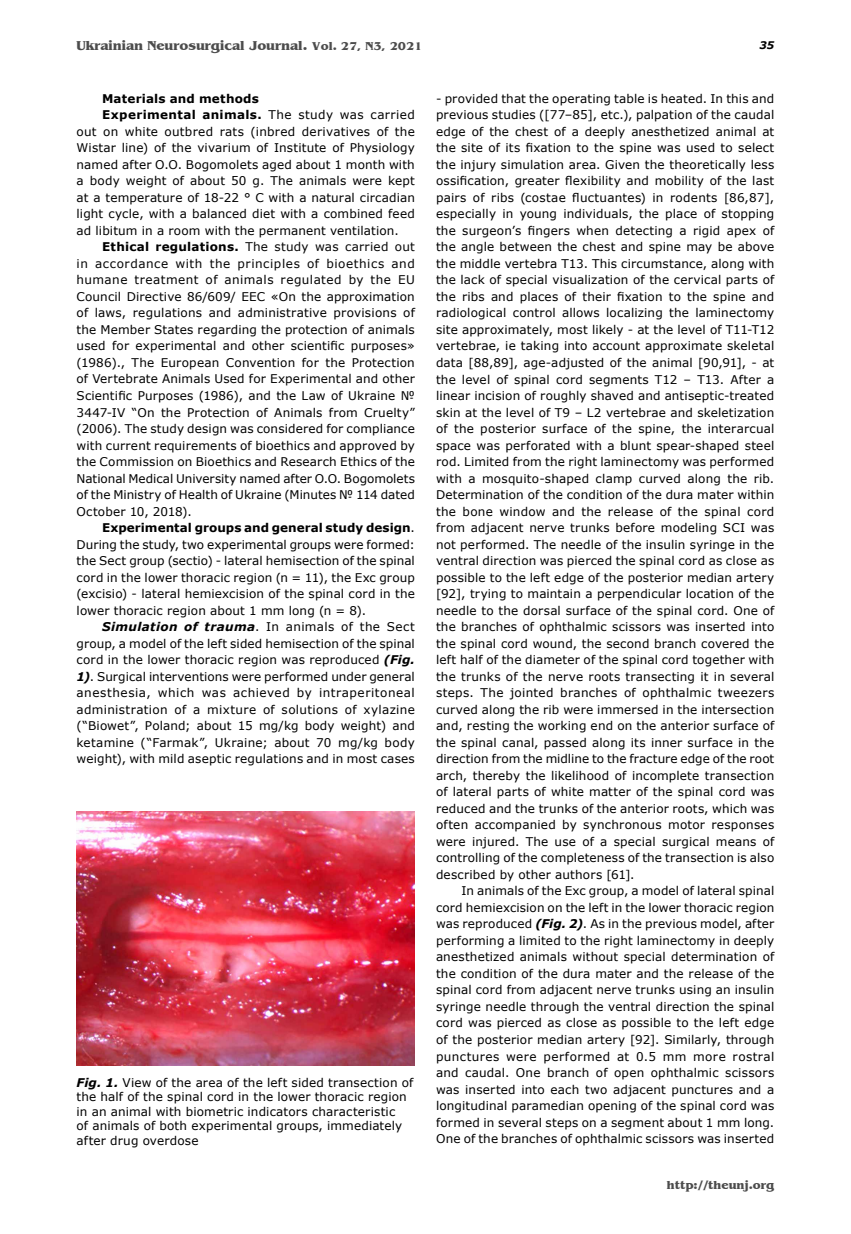
<style>
.page{position:relative;width:851px;height:1234px;background:#fff}
.page>*{position:absolute;margin:0;border:0;box-sizing:border-box;transform-origin:0 0}
.t1{font:700 13.5px "Benguiat";color:#4c4c4c}
.t2{font:12px/16.5px "Verdana";letter-spacing:.015em;color:#000;text-align:justify}
.t3{font:700 12px "Verdana";letter-spacing:.01em;color:#000}
.t4{font:12px "Verdana";letter-spacing:.045em;color:#000}
.t5{font:12px "Verdana";letter-spacing:.045em;color:#050505}
.t6{font:12px "Verdana";letter-spacing:.02em;color:#050505}
.t7{font:12px "Verdana";letter-spacing:.035em;color:#000}
.t8{font:700 12px "Verdana";letter-spacing:.03em;color:#000}
.t9{font:700 12px "Benguiat";color:#4c4c4c}
.t10{font:italic 700 10.5px "Verdana";color:#000}
.s1{font-size:12px}
.s2{font-weight:400}
.s3{font-weight:700;color:#000}
.s4{color:#000}
.s5{font-weight:700;font-style:italic}
</style>
<div class="page">
<img style="left:77px;top:811px;width:338px;height:253px">
<p class="t1" style="left:77px;top:38px;width:347px">Ukrainian Neurosurgical Journal. <span class="s1">Vol. 27, N3, 2021</span></p>
<p class="t10" style="left:759px;top:38px;width:17px">35</p>
<p class="t3" style="left:102px;top:90px;width:158px">Materials and methods</p>
<p class="t8" style="left:102px;top:106px;width:314px">Experimental animals. <span class="s2">The study was carried</span></p>
<p class="t2" style="left:77px;top:123px;width:340px">out on white outbred rats (inbred derivatives of the</p>
<p class="t2" style="left:77px;top:139px;width:340px">Wistar line) of the vivarium of Institute of Physiology</p>
<p class="t2" style="left:77px;top:156px;width:340px">named after O.O. Bogomolets aged about 1 month with</p>
<p class="t2" style="left:77px;top:172px;width:340px">a body weight of about 50 g. The animals were kept</p>
<p class="t2" style="left:77px;top:189px;width:340px">at a temperature of 18-22 ° C with a natural circadian</p>
<p class="t2" style="left:77px;top:205px;width:340px">light cycle, with a balanced diet with a combined feed</p>
<p class="t2" style="left:77px;top:222px;width:323px">ad libitum in a room with the permanent ventilation.</p>
<p class="t6" style="left:102px;top:239px;width:314px"><span class="s3">Ethical regulations.</span> The study was carried out</p>
<p class="t5" style="left:77px;top:255px;width:340px">in accordance with the principles of bioethics <span class="s4">and</span></p>
<p class="t7" style="left:77px;top:272px;width:340px">humane treatment of animals regulated by the EU</p>
<p class="t2" style="left:77px;top:288px;width:340px">Council Directive 86/609/ EEC «On the approximation</p>
<p class="t2" style="left:77px;top:304px;width:340px">of laws, regulations and administrative provisions of</p>
<p class="t2" style="left:77px;top:321px;width:340px">the Member States regarding the protection of animals</p>
<p class="t2" style="left:77px;top:337px;width:340px">used for experimental and other scientific purposes»</p>
<p class="t2" style="left:77px;top:354px;width:340px">(1986)., The European Convention for the Protection</p>
<p class="t2" style="left:77px;top:370px;width:340px">of Vertebrate Animals Used for Experimental and other</p>
<p class="t2" style="left:77px;top:387px;width:340px">Scientific Purposes (1986), and the Law of Ukraine №</p>
<p class="t2" style="left:77px;top:403px;width:340px">3447-IV “On the Protection of Animals from Cruelty”</p>
<p class="t2" style="left:77px;top:420px;width:340px">(2006). The study design was considered for compliance</p>
<p class="t2" style="left:77px;top:436px;width:340px">with current requirements of bioethics and approved by</p>
<p class="t2" style="left:77px;top:453px;width:340px">the Commission on Bioethics and Research Ethics of the</p>
<p class="t2" style="left:77px;top:469px;width:340px">National Medical University named after O.O. Bogomolets</p>
<p class="t2" style="left:77px;top:486px;width:340px">of the Ministry of Health of Ukraine (Minutes № 114 dated</p>
<p class="t2" style="left:77px;top:502px;width:117px">October 10, 2018).</p>
<p class="t3" style="left:102px;top:519px;width:314px">Experimental groups and general study design<span class="s2">.</span></p>
<p class="t2" style="left:77px;top:535px;width:340px">During the study, two experimental groups were formed:</p>
<p class="t2" style="left:77px;top:552px;width:340px">the Sect group (sectio) - lateral hemisection of the spinal</p>
<p class="t2" style="left:77px;top:568px;width:340px">cord in the lower thoracic region (n = 11), the Exc group</p>
<p class="t2" style="left:77px;top:585px;width:340px">(excisio) - lateral hemiexcision of the spinal cord in the</p>
<p class="t2" style="left:77px;top:601px;width:291px">lower thoracic region about 1 mm long (n = 8).</p>
<p class="t2" style="left:102px;top:618px;width:314px"><span class="s5">Simulation of trauma</span>. In animals of the Sect</p>
<p class="t2" style="left:77px;top:634px;width:340px">group, a model of the left sided hemisection of the spinal</p>
<p class="t2" style="left:77px;top:651px;width:340px">cord in the lower thoracic region was reproduced <span class="s5">(Fig.</span></p>
<p class="t2" style="left:77px;top:667px;width:340px"><span class="s5">1)</span>. Surgical interventions were performed under general</p>
<p class="t4" style="left:77px;top:684px;width:340px">anesthesia, which was achieved by intraperitoneal</p>
<p class="t2" style="left:77px;top:700px;width:340px">administration of a mixture of solutions of xylazine</p>
<p class="t2" style="left:77px;top:717px;width:340px">(“Biowet”, Poland; about 15 mg/kg body weight) and</p>
<p class="t2" style="left:77px;top:733px;width:340px">ketamine (“Farmak”, Ukraine; about 70 mg/kg body</p>
<p class="t2" style="left:77px;top:750px;width:340px">weight), with mild aseptic regulations and in most cases</p>
<p class="t2" style="left:77px;top:1074px;width:338px;line-height:14.4px;text-align:left"><span class="s5">Fig. 1.</span> View of the area of the left sided transection of the half of the spinal cord in the lower thoracic region in an animal with biometric indicators characteristic<br>of animals of both experimental groups, immediately after drug overdose</p>
<p class="t2" style="left:436px;top:90px;width:340px">- provided that the operating table is heated. In this and previous studies ([77–85], etc.), palpation of the caudal edge of the chest of a deeply anesthetized animal at the site of its fixation to the spine was used to select the injury simulation area. Given the theoretically less ossification, greater flexibility and mobility of the last pairs of ribs (costae fluctuantes) in rodents [86,87], especially in young individuals, the place of stopping the surgeon’s fingers when detecting a rigid apex of the angle between the chest and spine may be above the middle vertebra T13. This circumstance, along with the lack of special visualization of the cervical parts of the ribs and places of their fixation to the spine and radiological control allows localizing the laminectomy site approximately, most likely - at the level of T11-T12 vertebrae, ie taking into account approximate skeletal data [88,89], age-adjusted of the animal [90,91], - at the level of spinal cord segments T12 – T13. After a linear incision of roughly shaved and antiseptic-treated skin at the level of T9 – L2 vertebrae and skeletization of the posterior surface of the spine, the interarcual space was perforated with a blunt spear-shaped steel rod. Limited from the right laminectomy was performed with a mosquito-shaped clamp curved along the rib.<br>Determination of the condition of the dura mater within the bone window and the release of the spinal cord from adjacent nerve trunks before modeling SCI was not performed. The needle of the insulin syringe in the ventral direction was pierced the spinal cord as close as possible to the left edge of the posterior median artery [92], trying to maintain a perpendicular location of the needle to the dorsal surface of the spinal cord. One of the branches of ophthalmic scissors was inserted into the spinal cord wound, the second branch covered the left half of the diameter of the spinal cord together with the trunks of the nerve roots transecting it in several steps. The jointed branches of ophthalmic tweezers curved along the rib were immersed in the intersection and, resting the working end on the anterior surface of the spinal canal, passed along its inner surface in the direction from the midline to the fracture edge of the root arch, thereby the likelihood of incomplete transection of lateral parts of white matter of the spinal cord was reduced and the trunks of the anterior roots, which was often accompanied by synchronous motor responses were injured. The use of a special surgical means of controlling of the completeness of the transection is also described by other authors [61].</p>
<p class="t2" style="left:436px;top:882px;width:340px;text-indent:26px">In animals of the Exc group, a model of lateral spinal cord hemiexcision on the left in the lower thoracic region was reproduced <span class="s5">(Fig. 2)</span>. As in the previous model, after performing a limited to the right laminectomy in deeply anesthetized animals without special determination of the condition of the dura mater and the release of the spinal cord from adjacent nerve trunks using an insulin syringe needle through the ventral direction the spinal cord was pierced as close as possible to the left edge of the posterior median artery [92]. Similarly, through punctures were performed at 0.5 mm more rostral and caudal. One branch of open ophthalmic scissors was inserted into each two adjacent punctures and a longitudinal paramedian opening of the spinal cord was formed in several steps on a segment about 1 mm long.<br>One of the branches of ophthalmic scissors was inserted</p>
<p class="t9" style="left:667px;top:1178px;width:109px">http://theunj.org</p>
</div>
